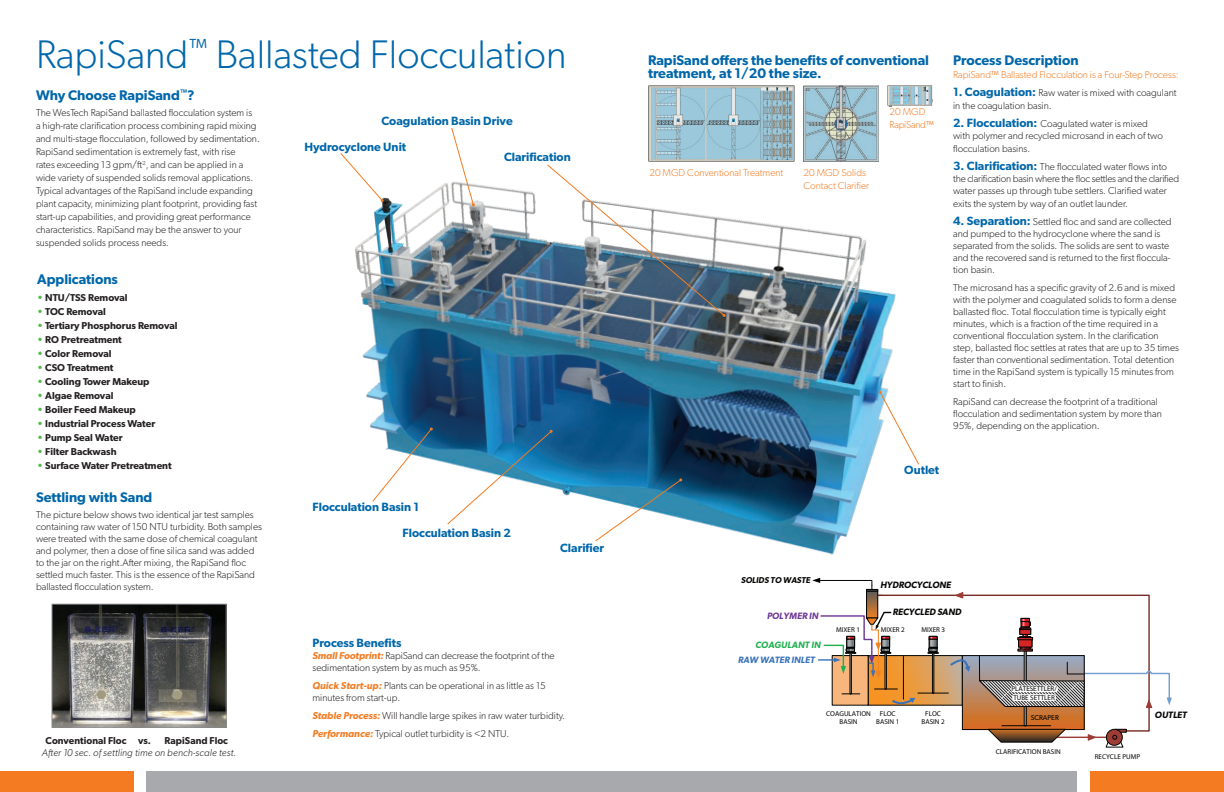
<style>
.page{position:relative;width:1224px;height:792px;background:#fff}
.page>*{position:absolute;margin:0;border:0;box-sizing:border-box;transform-origin:0 0}
.t1{font:300 40px "Gibson";color:#0067aa}
.t2{font:600 14px/13px "Gibson";color:#0067aa}
.t3{font:600 12px "Gibson";color:#0067aa}
.t4{font:300 10px/12px "Gibson";color:#231f20}
.t5{font:600 10px "Gibson";color:#231f20}
.t6{font:300 10px/13px "Gibson";color:#f47b21}
.t7{font:italic 300 10px "Gibson";letter-spacing:.01em;color:#231f20}
.t8{font:300 10px/13px "Gibson";letter-spacing:-.025em;color:#f47b21}
.t9{font:italic 600 9.2px "Gibson";color:#040503}
.t10{font:italic 600 9.2px "Gibson";color:#3973ba}
.t11{font:italic 600 9.2px "Gibson";letter-spacing:.005em;color:#1fb04f}
.t12{font:italic 600 9.2px "Gibson";letter-spacing:.005em;color:#6e3996}
.t13{font:italic 600 8.5px "Gibson";letter-spacing:.005em;color:#040503}
.t14{font:700 condensed 7.1px/8.5px "Univers";color:#040503;text-align:center}
.t15{font:7.1px "Gibson";color:#040503}
.s1{color:#51b948}
.s2{font-weight:600;font-style:italic;color:#f47b21}
.s3{font-weight:600;font-size:12px;color:#0067aa}
</style>
<div class="page">
<img style="left:355px;top:135px;width:541px;height:420px">
<div style="left:147px;top:772px;width:930px;height:20px;background:#a8a9ad"></div>
<img style="left:54px;top:606px;width:170px;height:119px">
<div style="left:52px;top:604px;width:174px;height:123px;border:1px solid #87898d"></div>
<div style="left:0;top:772px;width:133px;height:20px;background:#f47b21"></div>
<svg style="left:447px;top:430px;width:106px;height:95px"></svg>
<svg style="left:372px;top:427px;width:61px;height:75px"></svg>
<svg style="left:451px;top:128px;width:24px;height:79px"></svg>
<hr style="left:1055px;top:737px;width:55px;height:1px;background:#9d3c35">
<svg style="left:812px;top:578px;width:67px;height:16px"></svg>
<svg style="left:869px;top:594px;width:281px;height:138px"></svg>
<svg style="left:1088px;top:734px;width:8px;height:6px"></svg>
<svg style="left:955px;top:592px;width:8px;height:6px"></svg>
<svg style="left:868px;top:593px;width:8px;height:18px"></svg>
<div style="left:866px;top:591px;width:12px;height:27px;border:1px solid #040503"></div>
<svg style="left:964px;top:657px;width:119px;height:71px;background:#c9773b"></svg>
<div style="left:962px;top:655px;width:123px;height:75px;border:1px solid #040503"></div>
<div style="left:1024px;top:647px;width:3px;height:79px;border:1px solid #040503"></div>
<hr style="left:1002px;top:725px;width:49px;height:1px;background:#040503">
<svg style="left:987px;top:728px;width:80px;height:15px"></svg>
<div style="left:1115px;top:729px;width:12px;height:4px;border:1px solid #040503"></div>
<svg style="left:1105px;top:729px;width:21px;height:19px"></svg>
<svg style="left:819px;top:611px;width:151px;height:94px"></svg>
<svg style="left:978px;top:617px;width:194px;height:91px"></svg>
<div style="left:1091px;top:772px;width:133px;height:20px;background:#f47b21"></div>
<svg style="left:879px;top:391px;width:40px;height:74px"></svg>
<img style="left:648px;top:86px;width:147px;height:75px">
<img style="left:804px;top:86px;width:75px;height:75px">
<img style="left:888px;top:86px;width:44px;height:20px">
<svg style="left:340px;top:152px;width:44px;height:50px"></svg>
<svg style="left:595px;top:478px;width:87px;height:64px"></svg>
<svg style="left:546px;top:164px;width:180px;height:153px"></svg>
<h1 class="t1" style="left:36px;top:30px;width:532px">RapiSand<sup>™</sup> Ballasted Flocculation</h1>
<h2 class="t2" style="left:36px;top:88px;width:160px">Why Choose RapiSand<sup>™</sup>?</h2>
<p class="t4" style="left:36px;top:106px;width:225px;line-height:13px">The WesTech RapiSand ballasted flocculation system is<br>a high-rate clarification process combining rapid mixing and multi-stage flocculation, followed by sedimentation.<br>RapiSand sedimentation is extremely fast, with rise<br>rates exceeding 13 gpm/ft<sup>2</sup>, and can be applied in a wide variety of suspended solids removal applications.<br>Typical advantages of the RapiSand include expanding plant capacity, minimizing plant footprint, providing fast start-up capabilities, and providing great performance characteristics. RapiSand may be the answer to your suspended solids process needs.</p>
<h2 class="t2" style="left:37px;top:272px;width:82px">Applications</h2>
<p class="t5" style="left:37px;top:291px;width:92px"><span class="s1">•</span> NTU/TSS Removal</p>
<p class="t5" style="left:37px;top:305px;width:70px"><span class="s1">•</span> TOC Removal</p>
<p class="t5" style="left:37px;top:319px;width:142px"><span class="s1">•</span> Tertiary Phosphorus Removal</p>
<p class="t5" style="left:37px;top:333px;width:86px"><span class="s1">•</span> RO Pretreatment</p>
<p class="t5" style="left:37px;top:347px;width:76px"><span class="s1">•</span> Color Removal</p>
<p class="t5" style="left:37px;top:361px;width:78px"><span class="s1">•</span> CSO Treatment</p>
<p class="t5" style="left:37px;top:375px;width:114px"><span class="s1">•</span> Cooling Tower Makeup</p>
<p class="t5" style="left:37px;top:389px;width:78px"><span class="s1">•</span> Algae Removal</p>
<p class="t5" style="left:37px;top:403px;width:100px"><span class="s1">•</span> Boiler Feed Makeup</p>
<p class="t5" style="left:37px;top:417px;width:120px"><span class="s1">•</span> Industrial Process Water</p>
<p class="t5" style="left:37px;top:431px;width:87px"><span class="s1">•</span> Pump Seal Water</p>
<p class="t5" style="left:37px;top:445px;width:81px"><span class="s1">•</span> Filter Backwash</p>
<p class="t5" style="left:37px;top:459px;width:136px"><span class="s1">•</span> Surface Water Pretreatment</p>
<h2 class="t2" style="left:36px;top:490px;width:118px">Settling with Sand</h2>
<p class="t4" style="left:36px;top:509px;width:228px">The picture below shows two identical jar test samples containing raw water of 150 NTU turbidity. Both samples were treated with the same dose of chemical coagulant and polymer, then a dose of fine silica sand was added to the jar on the right.After mixing, the RapiSand floc settled much faster. This is the essence of the RapiSand ballasted flocculation system.</p>
<p class="t5" style="left:46px;top:735px;width:107px">Conventional Floc vs.</p>
<p class="t5" style="left:165px;top:735px;width:65px">RapiSand Floc</p>
<p class="t7" style="left:42px;top:747px;width:196px">After 10 sec. of settling time on bench-scale test.</p>
<p class="t3" style="left:382px;top:113px;width:133px">Coagulation Basin Drive</p>
<p class="t3" style="left:304px;top:139px;width:103px">Hydrocyclone Unit</p>
<p class="t3" style="left:504px;top:149px;width:68px">Clarification</p>
<p class="t3" style="left:312px;top:500px;width:108px">Flocculation Basin 1</p>
<p class="t3" style="left:403px;top:526px;width:110px">Flocculation Basin 2</p>
<p class="t3" style="left:560px;top:540px;width:46px">Clarifier</p>
<p class="t3" style="left:312px;top:636px;width:91px">Process Benefits</p>
<p class="t4" style="left:312px;top:650px;width:244px"><span class="s2">Small Footprint:</span> RapiSand can decrease the footprint of the sedimentation system by as much as 95%.</p>
<p class="t4" style="left:312px;top:680px;width:235px"><span class="s2">Quick Start-up:</span> Plants can be operational in as little as 15 minutes from start-up.</p>
<p class="t4" style="left:312px;top:707px;width:254px;line-height:18px"><span class="s2">Stable Process:</span> Will handle large spikes in raw water turbidity.<br><span class="s2">Performance:</span> Typical outlet turbidity is &lt;2 NTU.</p>
<h2 class="t2" style="left:648px;top:53px;width:283px">RapiSand offers the benefits of conventional treatment, at 1/20 the size.</h2>
<p class="t6" style="left:649px;top:166px;width:135px">20 MGD Conventional Treatment</p>
<p class="t6" style="left:804px;top:166px;width:67px">20 MGD Solids<br>Contact Clarifier</p>
<p class="t8" style="left:890px;top:105px;width:46px">20 MGD<br>RapiSand™</p>
<p class="t3" style="left:904px;top:463px;width:36px">Outlet</p>
<h2 class="t2" style="left:953px;top:53px;width:127px">Process Description</h2>
<p class="t6" style="left:953px;top:68px;width:227px">RapiSand™ Ballasted Flocculation is a Four-Step Process:</p>
<p class="t4" style="left:953px;top:86px;width:225px;line-height:13px"><span class="s3">1. Coagulation:</span> Raw water is mixed with coagulant in the coagulation basin.</p>
<p class="t4" style="left:953px;top:117px;width:211px"><span class="s3">2. Flocculation:</span> Coagulated water is mixed with polymer and recycled microsand in each of two</p>
<p class="t4" style="left:953px;top:142px;width:79px">flocculation basins.</p>
<p class="t4" style="left:953px;top:160px;width:228px"><span class="s3">3. Clarification:</span> The flocculated water flows into the clarification basin where the floc settles and the clarified water passes up through tube settlers. Clarified water</p>
<p class="t4" style="left:953px;top:197px;width:176px">exits the system by way of an outlet launder.</p>
<p class="t4" style="left:953px;top:215px;width:220px"><span class="s3">4. Separation:</span> Settled floc and sand are collected and pumped to the hydrocyclone where the sand is separated from the solids. The solids are sent to waste and the recovered sand is returned to the first floccula&shy;tion basin.</p>
<p class="t4" style="left:953px;top:281px;width:227px">The microsand has a specific gravity of 2.6 and is mixed with the polymer and coagulated solids to form a dense ballasted floc. Total flocculation time is typically eight minutes, which is a fraction of the time required in a conventional flocculation system. In the clarification step, ballasted floc settles at rates that are up to 35 times faster than conventional sedimentation. Total detention time in the RapiSand system is typically 15 minutes from start to finish.</p>
<p class="t4" style="left:953px;top:395px;width:210px">RapiSand can decrease the footprint of a traditional flocculation and sedimentation system by more than<br>95%, depending on the application.</p>
<p class="t13" style="left:741px;top:575px;width:71px">SOLIDS TO WASTE</p>
<p class="t12" style="left:767px;top:611px;width:53px">POLYMER IN</p>
<p class="t11" style="left:755px;top:639px;width:67px">COAGULANT IN</p>
<p class="t10" style="left:738px;top:655px;width:78px">RAW WATER INLET</p>
<p class="t9" style="left:881px;top:579px;width:72px">HYDROCYCLONE</p>
<p class="t9" style="left:893px;top:607px;width:70px">RECYCLED SAND</p>
<p class="t14" style="left:836px;top:626px;width:25px">MIXER 1</p>
<p class="t14" style="left:881px;top:626px;width:25px">MIXER 2</p>
<p class="t14" style="left:921px;top:626px;width:25px">MIXER 3</p>
<p class="t14" style="left:826px;top:709px;width:46px">COAGULATION<br>BASIN</p>
<p class="t14" style="left:876px;top:709px;width:25px">FLOC<br>BASIN 1</p>
<p class="t14" style="left:922px;top:709px;width:25px">FLOC<br>BASIN 2</p>
<p class="t14" style="left:1011px;top:685px;width:47px;text-align:left">PLATESETTLER/<br>TUBE SETTLER</p>
<p class="t15" style="left:1031px;top:713px;width:30px">SCRAPER</p>
<p class="t14" style="left:996px;top:747px;width:66px">CLARIFICATION BASIN</p>
<p class="t14" style="left:1095px;top:752px;width:47px">RECYCLE PUMP</p>
<p class="t9" style="left:1155px;top:709px;width:33px">OUTLET</p>
</div>
